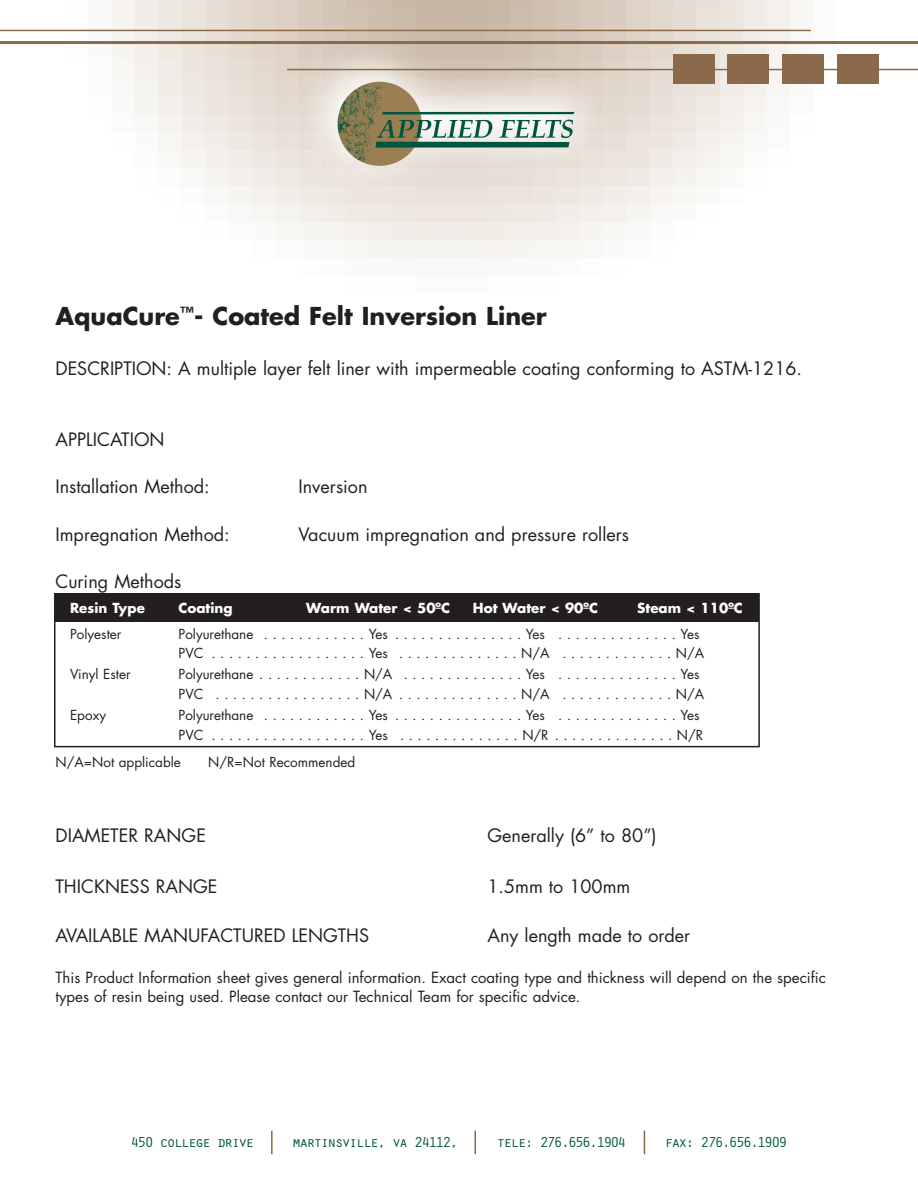
<style>
.page{position:relative;width:918px;height:1188px;background:#fff}
.page>*{position:absolute;margin:0;border:0;box-sizing:border-box;transform-origin:0 0}
.t1{font:700 24px "Futura";color:#231f20}
.t2{font:18px "Futura";color:#231f20}
.t3{font:15px/19.6px "Futura";color:#231f20}
.t4{font:15px "Orator";letter-spacing:-.13em;color:#005542}
.t5{font:13.5px/19.5px "Futura";color:#231f20}
.t6{font:700 13.5px "Futura";color:#fff}
</style>
<div class="page">
<img style="left:2px;top:0;width:916px;height:1155px">
<hr style="left:271px;top:1131px;width:2px;height:23px;background:#8b6a4b">
<svg style="left:475px;top:1131px;width:1px;height:23px"></svg>
<svg style="left:644px;top:1131px;width:1px;height:23px"></svg>
<svg style="left:306px;top:67px;width:279px;height:119px;background:#c6c5b7"></svg>
<hr style="left:0;top:30px;width:811px;height:1px;background:#8b6a4b">
<hr style="left:0;top:41px;width:918px;height:3px;background:#8b6a4b">
<hr style="left:287px;top:69px;width:631px;height:1px;background:#8b6a4b">
<div style="left:837px;top:55px;width:42px;height:29px;background:#8b6a4b"></div>
<div style="left:782px;top:55px;width:42px;height:29px;background:#8b6a4b"></div>
<div style="left:727px;top:55px;width:42px;height:29px;background:#8b6a4b"></div>
<div style="left:673px;top:55px;width:42px;height:29px;background:#8b6a4b"></div>
<div style="left:54px;top:593px;width:705px;height:29px;background:#231f20"></div>
<div style="left:54px;top:593px;width:706px;height:154px;border:2px solid #231f20"></div>
<h1 class="t1" style="left:55px;top:305px;width:493px">AquaCure<sup>™</sup>- Coated Felt Inversion Liner</h1>
<h2 class="t2" style="left:55px;top:360px;width:748px">DESCRIPTION: A multiple layer felt liner with impermeable coating conforming to ASTM-1216.</h2>
<h2 class="t2" style="left:55px;top:431px;width:111px">APPLICATION</h2>
<h2 class="t2" style="left:55px;top:478px;width:156px">Installation Method:</h2>
<h2 class="t2" style="left:299px;top:478px;width:71px">Inversion</h2>
<h2 class="t2" style="left:55px;top:526px;width:176px">Impregnation Method:</h2>
<h2 class="t2" style="left:299px;top:526px;width:332px">Vacuum impregnation and pressure rollers</h2>
<h2 class="t2" style="left:55px;top:573px;width:127px">Curing Methods</h2>
<p class="t6" style="left:70px;top:602px;width:76px">Resin Type</p>
<p class="t6" style="left:179px;top:602px;width:56px">Coating</p>
<p class="t6" style="left:306px;top:602px;width:145px">Warm Water &lt; 50ºC</p>
<p class="t6" style="left:473px;top:602px;width:127px">Hot Water &lt; 90ºC</p>
<p class="t6" style="left:637px;top:602px;width:107px">Steam &lt; 110ºC</p>
<p class="t5" style="left:70px;top:625px;width:53px">Polyester</p>
<p class="t5" style="left:179px;top:625px;width:527px">Polyurethane . . . . . . . . . . . . Yes . . . . . . . . . . . . . . . Yes . . . . . . . . . . . . . . Yes<br>PVC . . . . . . . . . . . . . . . . . . Yes . . . . . . . . . . . . . . N/A . . . . . . . . . . . . . N/A</p>
<p class="t5" style="left:70px;top:666px;width:62px">Vinyl Ester</p>
<p class="t5" style="left:179px;top:666px;width:527px">Polyurethane . . . . . . . . . . . . N/A . . . . . . . . . . . . . . Yes . . . . . . . . . . . . . . Yes<br>PVC . . . . . . . . . . . . . . . . . N/A . . . . . . . . . . . . . . N/A . . . . . . . . . . . . . N/A</p>
<p class="t5" style="left:70px;top:706px;width:38px">Epoxy</p>
<p class="t5" style="left:179px;top:706px;width:526px">Polyurethane . . . . . . . . . . . . Yes . . . . . . . . . . . . . . . Yes . . . . . . . . . . . . . . Yes<br>PVC . . . . . . . . . . . . . . . . . . Yes . . . . . . . . . . . . . . N/R . . . . . . . . . . . . . . N/R</p>
<p class="t5" style="left:56px;top:754px;width:127px">N/A=Not applicable</p>
<p class="t5" style="left:208px;top:754px;width:149px">N/R=Not Recommended</p>
<h2 class="t2" style="left:55px;top:827px;width:152px">DIAMETER RANGE</h2>
<h2 class="t2" style="left:487px;top:827px;width:171px">Generally (6” to 80”)</h2>
<h2 class="t2" style="left:55px;top:878px;width:164px">THICKNESS RANGE</h2>
<h2 class="t2" style="left:488px;top:878px;width:144px">1.5mm to 100mm</h2>
<h2 class="t2" style="left:55px;top:927px;width:315px">AVAILABLE MANUFACTURED LENGTHS</h2>
<h2 class="t2" style="left:487px;top:927px;width:204px">Any length made to order</h2>
<p class="t3" style="left:55px;top:969px;width:772px">This Product Information sheet gives general information. Exact coating type and thickness will depend on the specific types of resin being used. Please contact our Technical Team for specific advice.</p>
<p class="t4" style="left:131px;top:1133px;width:125px">450 college drive</p>
<p class="t4" style="left:292px;top:1133px;width:168px">martinsville, va 24112,</p>
<p class="t4" style="left:496px;top:1133px;width:132px">tele: 276.656.1904</p>
<p class="t4" style="left:664px;top:1133px;width:125px">fax: 276.656.1909</p>
</div>
